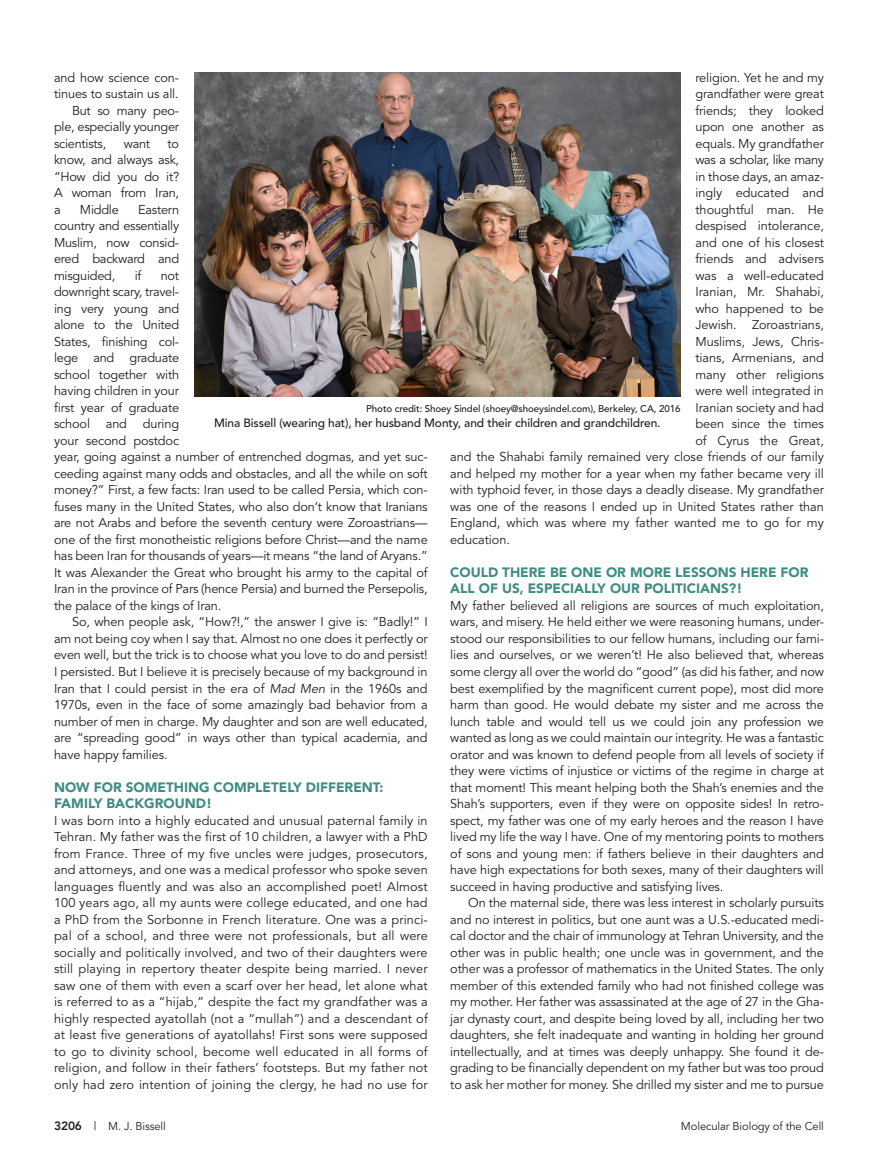
<style>
.page{position:relative;width:878px;height:1175px;background:#fff}
.page>*{position:absolute;margin:0;border:0;box-sizing:border-box;transform-origin:0 0}
.t1{font:900 13.5px/16.5px "Avenir";color:#3e8c83}
.ParaFL{font:12.75px/16.5px "Avenir";letter-spacing:-.005em;color:#231f20;text-align:justify}
.Para{font:12.75px/16.5px "Avenir";letter-spacing:-.015em;color:#231f20;text-align:justify}
.ParaFL-2{font:12.75px "Avenir";letter-spacing:-.03em;color:#231f20}
.FigCaption1{font:500 12px "Avenir";letter-spacing:-.01em;color:#231f20}
.ParaFL-3{font:11.25px "Avenir";letter-spacing:-.01em;color:#231f20}
.FigCaption1-2{font:500 9.75px "Avenir";letter-spacing:-.01em;color:#231f20}
.s1{font-style:italic}
.s2{font-weight:800;font-size:12px}
.s3{font-size:12px}
</style>
<div class="page">
<img style="left:194px;top:72px;width:486px;height:324px">
<p class="ParaFL" style="left:54px;top:69px;width:127px">and how science con&shy;tinues to sustain us all.</p>
<p class="Para" style="left:54px;top:102px;width:127px;text-indent:18px">But so many peo&shy;ple, especially younger scientists,</p>
<p class="ParaFL" style="left:695px;top:69px;width:130px">religion. Yet he and my</p>
<p class="ParaFL" style="left:695px;top:86px;width:130px">grandfather were great</p>
<p class="ParaFL" style="left:695px;top:102px;width:130px">friends; they looked</p>
<p class="ParaFL" style="left:695px;top:119px;width:130px">upon one another as</p>
<p class="ParaFL" style="left:695px;top:135px;width:130px">equals. My grandfather</p>
<p class="ParaFL-2" style="left:695px;top:152px;width:130px">was a scholar, like many</p>
<p class="ParaFL" style="left:695px;top:168px;width:130px">in those days, an amaz-</p>
<p class="ParaFL" style="left:695px;top:185px;width:130px">ingly educated and</p>
<p class="ParaFL" style="left:695px;top:201px;width:130px">thoughtful man. He</p>
<p class="ParaFL" style="left:695px;top:218px;width:130px">despised intolerance,</p>
<p class="ParaFL" style="left:695px;top:234px;width:130px">and one of his closest</p>
<p class="ParaFL" style="left:695px;top:251px;width:130px">friends and advisers</p>
<p class="ParaFL" style="left:695px;top:267px;width:130px">was a well-educated</p>
<p class="ParaFL" style="left:695px;top:284px;width:130px">Iranian, Mr. Shahabi,</p>
<p class="ParaFL" style="left:695px;top:300px;width:130px">who happened to be</p>
<p class="ParaFL" style="left:695px;top:317px;width:130px">Jewish. Zoroastrians,</p>
<p class="ParaFL" style="left:695px;top:333px;width:130px">Muslims, Jews, Chris-</p>
<p class="ParaFL" style="left:695px;top:350px;width:130px">tians, Armenians, and</p>
<p class="ParaFL" style="left:695px;top:366px;width:130px">many other religions</p>
<p class="ParaFL" style="left:695px;top:383px;width:130px">were well integrated in</p>
<p class="ParaFL" style="left:695px;top:399px;width:130px">Iranian society and had</p>
<p class="ParaFL" style="left:695px;top:416px;width:130px">been since the times</p>
<p class="ParaFL" style="left:695px;top:432px;width:130px">of Cyrus the Great,</p>
<p class="ParaFL" style="left:450px;top:449px;width:375px">and the Shahabi family remained very close friends of our family</p>
<p class="ParaFL" style="left:450px;top:465px;width:375px">and helped my mother for a year when my father became very ill</p>
<p class="ParaFL" style="left:450px;top:482px;width:375px">with typhoid fever, in those days a deadly disease. My grandfather</p>
<p class="ParaFL" style="left:450px;top:498px;width:375px">was one of the reasons I ended up in United States rather than</p>
<p class="ParaFL" style="left:450px;top:515px;width:375px">England, which was where my father wanted me to go for my</p>
<p class="ParaFL" style="left:450px;top:531px;width:61px">education.</p>
<h1 class="t1" style="left:450px;top:564px;width:360px">COULD THERE BE ONE OR MORE LESSONS HERE FOR<br>ALL OF US, ESPECIALLY OUR POLITICIANS?!</h1>
<p class="ParaFL" style="left:450px;top:597px;width:375px">My father believed all religions are sources of much exploitation, wars, and misery. He held either we were reasoning humans, under&shy;stood our responsibilities to our fellow humans, including our fami&shy;lies and ourselves, or we weren’t! He also believed that, whereas some clergy all over the world do “good” (as did his father, and now best exemplified by the magnificent current pope), most did more harm than good. He would debate my sister and me across the lunch table and would tell us we could join any profession we wanted as long as we could maintain our integrity. He was a fantastic orator and was known to defend people from all levels of society if they were victims of injustice or victims of the regime in charge at that moment! This meant helping both the Shah’s enemies and the Shah’s supporters, even if they were on opposite sides! In retro&shy;spect, my father was one of my early heroes and the reason I have lived my life the way I have. One of my mentoring points to mothers of sons and young men: if fathers believe in their daughters and have high expectations for both sexes, many of their daughters will succeed in having productive and satisfying lives.</p>
<p class="Para" style="left:450px;top:894px;width:375px;text-indent:18px">On the maternal side, there was less interest in scholarly pursuits and no interest in politics, but one aunt was a U.S.-educated medi&shy;cal doctor and the chair of immunology at Tehran University, and the other was in public health; one uncle was in government, and the other was a professor of mathematics in the United States. The only member of this extended family who had not finished college was my mother. Her father was assassinated at the age of 27 in the Gha&shy;jar dynasty court, and despite being loved by all, including her two daughters, she felt inadequate and wanting in holding her ground intellectually, and at times was deeply unhappy. She found it de&shy;grading to be financially dependent on my father but was too proud to ask her mother for money. She drilled my sister and me to pursue</p>
<p class="Para" style="left:54px;top:135px;width:127px;text-indent:114px">to know, and always ask, “How did you do it?<br>A woman from Iran, a</p>
<p class="Para" style="left:124px;top:135px;width:28px">want</p>
<p class="Para" style="left:80px;top:201px;width:40px">Middle</p>
<p class="Para" style="left:54px;top:201px;width:127px;text-indent:84px">Eastern country and essentially Muslim, now consid&shy;ered backward and misguided,</p>
<p class="Para" style="left:135px;top:267px;width:8px">if</p>
<p class="Para" style="left:54px;top:267px;width:375px;text-align:left;text-indent:107px">not<br>downright scary, travel-<br>ing very young and<br>alone to the United<br>States, finishing col-<br>lege and graduate<br>school together with<br>having children in your<br>first year of graduate<br>school and during<br>your second postdoc<br>year, going against a number of entrenched dogmas, and yet suc&shy;ceeding against many odds and obstacles, and all the while on soft money?” First, a few facts: Iran used to be called Persia, which con&shy;fuses many in the United States, who also don’t know that Iranians are not Arabs and before the seventh century were Zoroastrians— one of the first monotheistic religions before Christ—and the name has been Iran for thousands of years—it means “the land of Aryans.” It was Alexander the Great who brought his army to the capital of Iran in the province of Pars (hence Persia) and burned the Persepolis, the palace of the kings of Iran.</p>
<p class="Para" style="left:54px;top:614px;width:375px;text-indent:18px">So, when people ask, “How?!,” the answer I give is: “Badly!” I am not being coy when I say that. Almost no one does it perfectly or even well, but the trick is to choose what you love to do and persist!<br>I persisted. But I believe it is precisely because of my background in Iran that I could persist in the era of <span class="s1">Mad Men</span> in the 1960s and 1970s, even in the face of some amazingly bad behavior from a number of men in charge. My daughter and son are well educated, are “spreading good” in ways other than typical academia, and have happy families.</p>
<h1 class="t1" style="left:54px;top:778px;width:331px">NOW FOR SOMETHING COMPLETELY DIFFERENT:<br>FAMILY BACKGROUND!</h1>
<p class="ParaFL" style="left:54px;top:812px;width:375px">I was born into a highly educated and unusual paternal family in Tehran. My father was the first of 10 children, a lawyer with a PhD from France. Three of my five uncles were judges, prosecutors, and attorneys, and one was a medical professor who spoke seven languages fluently and was also an accomplished poet! Almost 100 years ago, all my aunts were college educated, and one had a PhD from the Sorbonne in French literature. One was a princi&shy;pal of a school, and three were not professionals, but all were socially and politically involved, and two of their daughters were still playing in repertory theater despite being married. I never saw one of them with even a scarf over her head, let alone what is referred to as a “hijab,” despite the fact my grandfather was a highly respected ayatollah (not a “mullah”) and a descendant of at least five generations of ayatollahs! First sons were supposed to go to divinity school, become well educated in all forms of religion, and follow in their fathers’ footsteps. But my father not only had zero intention of joining the clergy, he had no use for</p>
<p class="FigCaption1-2" style="left:366px;top:402px;width:315px">Photo credit: Shoey Sindel (shoey@shoeysindel.com), Berkeley, CA, 2016</p>
<p class="FigCaption1" style="left:214px;top:415px;width:448px">Mina Bissell (wearing hat), her husband Monty, and their children and grandchildren.</p>
<p class="ParaFL-3" style="left:54px;top:1119px;width:113px"><span class="s2">3206</span> <span class="s3">|</span> M. J. Bissell</p>
<p class="ParaFL-3" style="left:681px;top:1119px;width:144px">Molecular Biology of the Cell</p>
</div>
